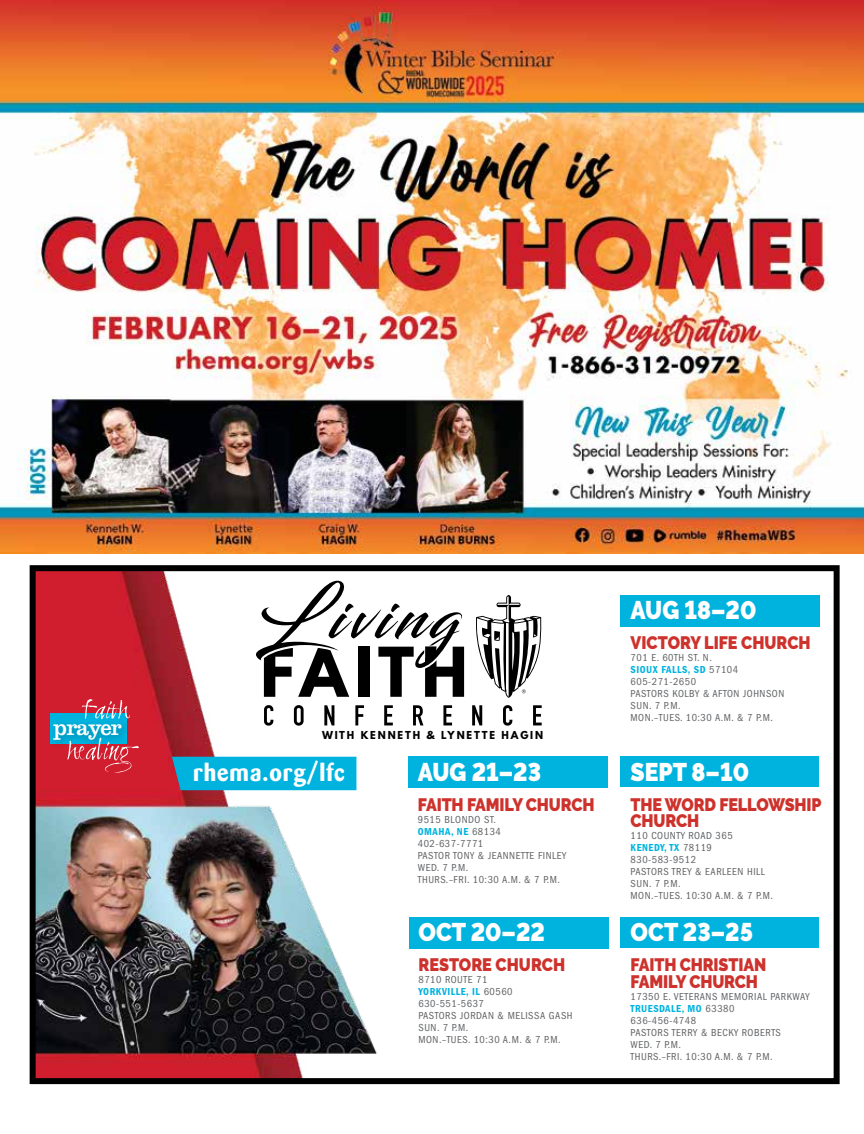
<style>
.page{position:relative;width:864px;height:1134px;background:#fff}
.page>*{position:absolute;margin:0;border:0;box-sizing:border-box;transform-origin:0 0}
.t1{font:900 25.5px "Raleway";color:#fff;scale:.9 1}
.t2{font:700 24px "Barmeno";letter-spacing:.04em;color:#fff}
.t3{font:22.5px "Clarendon";letter-spacing:-.05em;color:#fff}
.t4{font:900 18px/16.5px "Raleway";letter-spacing:-.01em;color:#ce322c;scale:.9 1}
.t5{font:condensed 10.5px/12px "Franklin Gothic";letter-spacing:.05em;color:#606265}
.t6{font:700 9.75px "League Spartan";letter-spacing:.19em;color:#000}
.s1{font-weight:600;color:#00b3df}
</style>
<div class="page">
<img style="left:37px;top:572px;width:783px;height:505px">
<div style="left:30px;top:565px;width:810px;height:519px;border:6px solid #000"></div>
<div style="left:50px;top:713px;width:76px;height:31px;background:#00b3df"></div>
<div style="left:49px;top:719px;width:83px;height:30px;background:#000;opacity:.25"></div>
<svg style="left:67px;top:738px;width:72px;height:35px;background:#b84b5d"></svg>
<svg style="left:82px;top:699px;width:48px;height:20px"></svg>
<div style="left:409px;top:918px;width:199px;height:31px;background:#00b3df"></div>
<div style="left:621px;top:917px;width:198px;height:31px;background:#00b3df"></div>
<div style="left:409px;top:756px;width:199px;height:31px;background:#00b3df"></div>
<div style="left:620px;top:756px;width:199px;height:31px;background:#00b3df"></div>
<svg style="left:253px;top:579px;width:289px;height:147px"></svg>
<div style="left:172px;top:757px;width:184px;height:33px;background:#00b3df"></div>
<div style="left:620px;top:595px;width:200px;height:31px;background:#00b3df"></div>
<img style="left:0;top:0;width:864px;height:553px">
<h3 class="t3" style="left:54px;top:714px;width:70px">prayer</h3>
<p class="t6" style="left:322px;top:727px;width:223px">WITH KENNETH &amp; LYNETTE HAGIN</p>
<h2 class="t2" style="left:193px;top:758px;width:153px">rhema.org/lfc</h2>
<h1 class="t1" style="left:418px;top:757px;width:139px">AUG 21–23</h1>
<h3 class="t4" style="left:418px;top:796px;width:198px">FAITH FAMILY CHURCH</h3>
<p class="t5" style="left:418px;top:813px;width:150px">9515 BLONDO ST.<br><span class="s1">OMAHA, NE</span> 68134<br>402-637-7771<br>PASTOR TONY &amp; JEANNETTE FINLEY<br>WED. 7 P.M.<br>THURS.–FRI. 10:30 A.M. &amp; 7 P.M.</p>
<h1 class="t1" style="left:418px;top:918px;width:142px">OCT 20–22</h1>
<h3 class="t4" style="left:418px;top:957px;width:164px">RESTORE CHURCH</h3>
<p class="t5" style="left:418px;top:974px;width:156px">8710 ROUTE 71<br><span class="s1">YORKVILLE, IL</span> 60560<br>630-551-5637<br>PASTORS JORDAN &amp; MELISSA GASH<br>SUN. 7 P.M.<br>MON.–TUES. 10:30 A.M. &amp; 7 P.M.</p>
<h1 class="t1" style="left:631px;top:595px;width:141px">AUG 18–20</h1>
<h3 class="t4" style="left:631px;top:634px;width:202px">VICTORY LIFE CHURCH</h3>
<p class="t5" style="left:631px;top:652px;width:155px">701 E. 60TH ST. N.<br><span class="s1">SIOUX FALLS, SD</span> 57104<br>605-271-2650<br>PASTORS KOLBY &amp; AFTON JOHNSON<br>SUN. 7 P.M.<br>MON.–TUES. 10:30 A.M. &amp; 7 P.M.</p>
<h1 class="t1" style="left:631px;top:757px;width:133px">SEPT 8–10</h1>
<h3 class="t4" style="left:631px;top:796px;width:214px">THE WORD FELLOWSHIP<br>CHURCH</h3>
<p class="t5" style="left:631px;top:830px;width:144px">110 COUNTY ROAD 365<br><span class="s1">KENEDY, TX</span> 78119<br>830-583-9512<br>PASTORS TREY &amp; EARLEEN HILL<br>SUN. 7 P.M.<br>MON.–TUES. 10:30 A.M. &amp; 7 P.M.</p>
<h1 class="t1" style="left:631px;top:918px;width:138px">OCT 23–25</h1>
<h3 class="t4" style="left:631px;top:957px;width:152px">FAITH CHRISTIAN<br>FAMILY CHURCH</h3>
<p class="t5" style="left:631px;top:990px;width:180px">17350 E. VETERANS MEMORIAL PARKWAY<br><span class="s1">TRUESDALE, MO</span> 63380<br>636-456-4748<br>PASTORS TERRY &amp; BECKY ROBERTS<br>WED. 7 P.M.<br>THURS.–FRI. 10:30 A.M. &amp; 7 P.M.</p>
</div>
